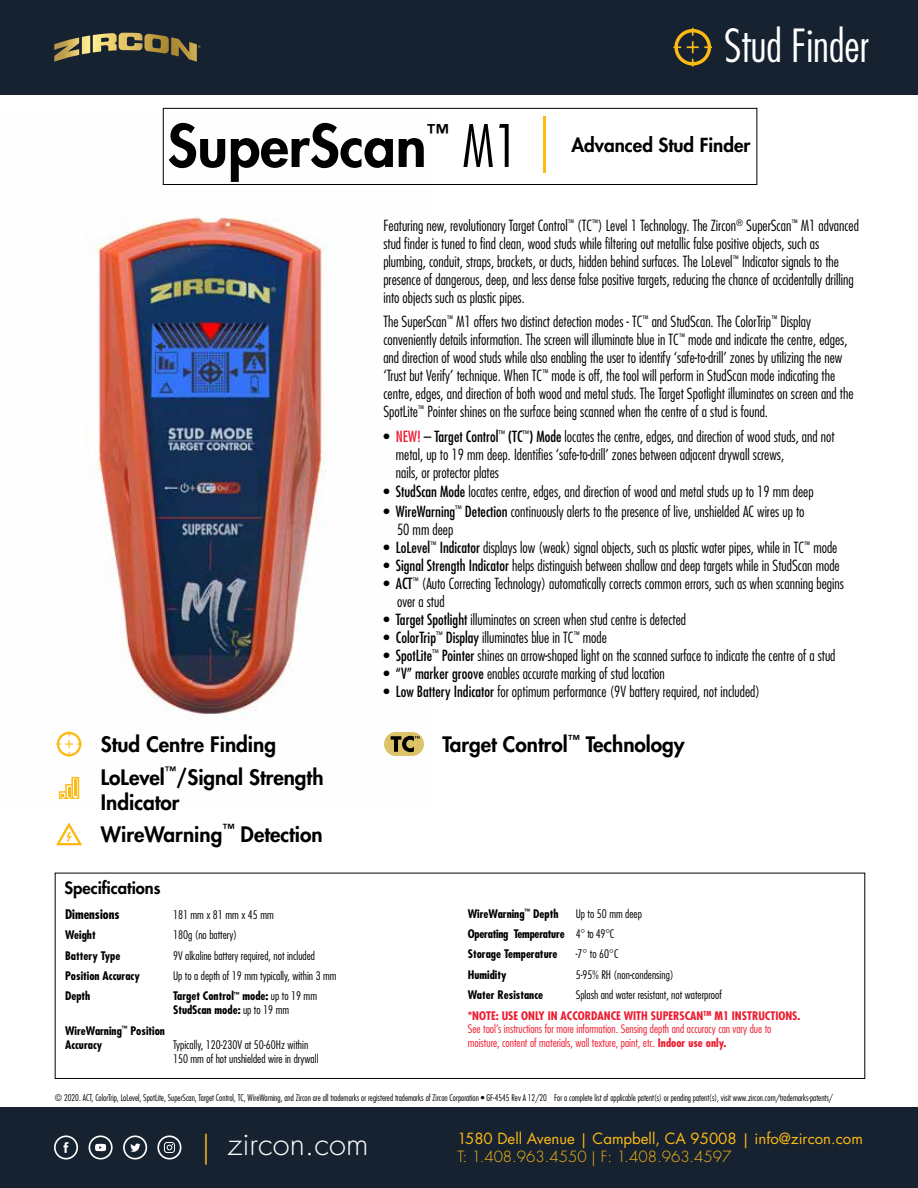
<style>
.page{position:relative;width:918px;height:1188px;background:#fff}
.page>*{position:absolute;margin:0;border:0;box-sizing:border-box;transform-origin:0 0}
.t1{font:800 57px "Futura";color:#000}
.t2{font:300 condensed 57px "Futura";color:#000}
.t3{font:300 condensed 44.4px "Futura";color:#fff}
.t4{font:300 30.9px "Futura";color:#fff}
.t5{font:300 30.9px "Futura";color:#fdba16}
.t6{font:800 22.5px "Futura";color:#000}
.t7{font:800 20.7px/24.9px "Futura";color:#000}
.t8{font:800 18.9px "Futura";color:#000}
.t9{font:800 16.5px "Futura";color:#000}
.t10{font:300 condensed 15px/18px "Futura";color:#000}
.t11{font:15px "Futura";color:#fdba16}
.t12{font:300 15px "Futura";color:#fdba16}
.t13{font:700 condensed 12.9px "Futura";color:#000;scale:1.04 1}
.t14{font:300 condensed 11.55px/13.8px "Futura";color:#000;scale:1.04 1}
.t15{font:700 condensed 11.55px/13.8px "Futura";color:#000;scale:1.04 1}
.t16{font:300 condensed 11.55px/13.8px "Futura";color:#ed1c2f;scale:1.04 1}
.t17{font:700 condensed 11.55px/20.4px "Futura";color:#ed1c2f;scale:1.04 1}
.t18{font:700 condensed 11.55px/20.4px "Futura";letter-spacing:-.02em;color:#000;scale:1.04 1}
.t19{font:800 11.4px "Futura";color:#000}
.t20{font:300 condensed 9px "Futura";color:#000}
.s1{font-stretch:normal;color:#fdba16}
.s2{font-weight:300}
.s3{font-weight:400;color:#ed1c2f}
.s4{font-weight:400}
.s5{font-weight:300;color:#000}
.s6{font-weight:700}
</style>
<div class="page">
<div style="left:0;top:1107px;width:918px;height:81px;background:#172230"></div>
<div style="left:0;top:0;width:918px;height:94px;background:#172230"></div>
<img style="left:171px;top:37px;width:26px;height:25px">
<img style="left:145px;top:34px;width:24px;height:19px">
<img style="left:93px;top:33px;width:24px;height:20px">
<img style="left:82px;top:35px;width:8px;height:19px">
<img style="left:54px;top:37px;width:25px;height:25px">
<img style="left:119px;top:33px;width:23px;height:17px">
<svg style="left:123px;top:1135px;width:24px;height:25px"></svg>
<svg style="left:54px;top:1135px;width:24px;height:25px"></svg>
<svg style="left:157px;top:1135px;width:24px;height:25px"></svg>
<svg style="left:89px;top:1135px;width:24px;height:25px"></svg>
<svg style="left:673px;top:28px;width:39px;height:39px"></svg>
<div style="left:55px;top:873px;width:810px;height:206px;border:1px solid #000"></div>
<img style="left:58px;top:116px;width:366px;height:683px">
<svg style="left:56px;top:823px;width:26px;height:22px"></svg>
<svg style="left:59px;top:777px;width:20px;height:22px"></svg>
<hr style="left:74px;top:780px;width:3px;height:16px;background:#fdba16">
<div style="left:55px;top:731px;width:28px;height:26px;background:#fff"></div>
<svg style="left:56px;top:731px;width:26px;height:26px"></svg>
<div style="left:163px;top:108px;width:594px;height:77px;border:1px solid #000"></div>
<div style="left:384px;top:732px;width:40px;height:24px;background:#dcc367;border-radius:12px"></div>
<svg style="left:391px;top:736px;width:29px;height:16px"></svg>
<h1 class="t1" style="left:167px;top:108px;width:261px">SuperScan</h1>
<h3 class="t6" style="left:427px;top:118px;width:24px">™</h3>
<h1 class="t2" style="left:462px;top:112px;width:93px">M1 <span class="s1">|</span></h1>
<h2 class="t3" style="left:724px;top:20px;width:146px">Stud Finder</h2>
<p class="t8" style="left:571px;top:132px;width:181px">Advanced Stud Finder</p>
<h3 class="t7" style="left:101px;top:731px;width:177px">Stud Centre Finding</h3>
<h3 class="t7" style="left:101px;top:765px;width:65px">LoLevel</h3>
<p class="t19" style="left:165px;top:763px;width:13px">™</p>
<h3 class="t7" style="left:101px;top:765px;width:224px;text-indent:75px">/Signal Strength<br>Indicator</h3>
<h3 class="t7" style="left:101px;top:821px;width:223px">WireWarning<sup>™</sup> Detection</h3>
<p class="t9" style="left:65px;top:876px;width:98px">Specifications</p>
<p class="t13" style="left:65px;top:906px;width:54px">Dimensions</p>
<p class="t14" style="left:173px;top:908px;width:98px">181 mm x 81 mm x 45 mm</p>
<p class="t15" style="left:65px;top:928px;width:31px">Weight</p>
<p class="t14" style="left:173px;top:928px;width:63px">180g (no battery)</p>
<p class="t15" style="left:65px;top:948px;width:55px">Battery Type</p>
<p class="t14" style="left:173px;top:949px;width:138px">9V alkaline battery required, not included</p>
<p class="t15" style="left:65px;top:969px;width:73px">Position Accuracy</p>
<p class="t14" style="left:173px;top:969px;width:159px">Up to a depth of 19 mm typically, within 3 mm</p>
<p class="t15" style="left:65px;top:989px;width:26px">Depth</p>
<p class="t15" style="left:173px;top:989px;width:140px">Target Control<sup>™</sup> mode: <span class="s2">up to 19 mm<br></span>StudScan mode: <span class="s2">up to 19 mm</span></p>
<p class="t15" style="left:65px;top:1024px;width:98px">WireWarning<sup>™</sup> Position<br>Accuracy</p>
<p class="t14" style="left:173px;top:1038px;width:141px">Typically, 120-230V at 50-60Hz within<br>150 mm of hot unshielded wire in drywall</p>
<p class="t10" style="left:383px;top:216px;width:477px">Featuring new, revolutionary Target Control<sup>™</sup> (TC<sup>™</sup>) Level 1 Technology. The Zircon<sup>®</sup> SuperScan<sup>™</sup> M1 advanced stud finder is tuned to find clean, wood studs while filtering out metallic false positive objects, such as plumbing, conduit, straps, brackets, or ducts, hidden behind surfaces. The LoLevel<sup>™</sup> Indicator signals to the presence of dangerous, deep, and less dense false positive targets, reducing the chance of accidentally drilling into objects such as plastic pipes.</p>
<p class="t10" style="left:383px;top:313px;width:472px">The SuperScan<sup>™</sup> M1 offers two distinct detection modes - TC<sup>™</sup> and StudScan. The ColorTrip<sup>™</sup> Display conveniently details information. The screen will illuminate blue in TC<sup>™</sup> mode and indicate the centre, edges, and direction of wood studs while also enabling the user to identify ‘safe-to-drill’ zones by utilizing the new ‘Trust but Verify’ technique. When TC<sup>™</sup> mode is off, the tool will perform in StudScan mode indicating the centre, edges, and direction of both wood and metal studs. The Target Spotlight illuminates on screen and the SpotLite<sup>™</sup> Pointer shines on the surface being scanned when the centre of a stud is found.</p>
<p class="t10" style="left:396px;top:428px;width:440px;text-indent:-12px">• <span class="s3">NEW!</span> – <span class="s4">Target Control</span><sup>™</sup> <span class="s4">(TC</span><sup>™</sup><span class="s4">) Mode</span> locates the centre, edges, and direction of wood studs, and not metal, up to 19 mm deep. Identifies ‘safe-to-drill’ zones between adjacent drywall screws,<br>nails, or protector plates</p>
<p class="t10" style="left:383px;top:482px;width:432px">• <span class="s4">StudScan Mode</span> locates centre, edges, and direction of wood and metal studs up to 19 mm deep</p>
<p class="t10" style="left:397px;top:503px;width:409px;text-indent:-14px">• <span class="s4">WireWarning</span><sup>™</sup> <span class="s4">Detection</span> continuously alerts to the presence of live, unshielded AC wires up to<br>50 mm deep</p>
<p class="t10" style="left:383px;top:539px;width:456px">• <span class="s4">LoLevel</span><sup>™</sup> <span class="s4">Indicator</span> displays low (weak) signal objects, such as plastic water pipes, while in TC<sup>™</sup> mode</p>
<p class="t10" style="left:383px;top:557px;width:458px">• <span class="s4">Signal Strength Indicator</span> helps distinguish between shallow and deep targets while in StudScan mode</p>
<p class="t10" style="left:397px;top:575px;width:448px;text-indent:-14px">• <span class="s4">ACT</span><sup>™</sup> (Auto Correcting Technology) automatically corrects common errors, such as when scanning begins over a stud</p>
<p class="t10" style="left:383px;top:611px;width:304px">• <span class="s4">Target Spotlight</span> illuminates on screen when stud centre is detected</p>
<p class="t10" style="left:383px;top:629px;width:225px">• <span class="s4">ColorTrip</span><sup>™</sup> <span class="s4">Display</span> illuminates blue in TC<sup>™</sup> mode</p>
<p class="t10" style="left:383px;top:647px;width:454px">• <span class="s4">SpotLite</span><sup>™</sup> <span class="s4">Pointer</span> shines an arrow-shaped light on the scanned surface to indicate the centre of a stud</p>
<p class="t10" style="left:383px;top:665px;width:283px">• <span class="s4">“V” marker groove</span> enables accurate marking of stud location</p>
<p class="t10" style="left:383px;top:683px;width:378px">• <span class="s4">Low Battery Indicator</span> for optimum performance (9V battery required, not included)</p>
<h3 class="t7" style="left:443px;top:732px;width:244px">Target Control<sup>™</sup> Technology</h3>
<p class="t15" style="left:468px;top:907px;width:89px">WireWarning<sup>™</sup> Depth</p>
<p class="t18" style="left:468px;top:903px;width:169px;text-indent:108px"><span class="s2">Up to 50 mm deep<br></span>Operating Temperature <span class="s2">4° to 49°C<br></span>Storage Temperature</p>
<p class="t14" style="left:576px;top:947px;width:42px">-7° to 60°C</p>
<p class="t15" style="left:468px;top:968px;width:39px">Humidity</p>
<p class="t14" style="left:576px;top:968px;width:96px">5-95% RH (non-condensing)</p>
<p class="t15" style="left:468px;top:988px;width:74px">Water Resistance</p>
<p class="t17" style="left:468px;top:985px;width:321px;text-indent:108px"><span class="s5">Splash and water resistant, not waterproof<br></span>*NOTE: USE ONLY IN ACCORDANCE WITH SUPERSCAN<sup>TM</sup> M1 INSTRUCTIONS.</p>
<p class="t16" style="left:468px;top:1022px;width:294px">See tool’s instructions for more information. Sensing depth and accuracy can vary due to moisture, content of materials, wall texture, paint, etc. <span class="s6">Indoor use only.</span></p>
<p class="t20" style="left:55px;top:1092px;width:494px">© 2020. ACT, ColorTrip, LoLevel, SpotLite, SuperScan, Target Control, TC, WireWarning, and Zircon are all trademarks or registered trademarks of Zircon Corporation • GF-4545 Rev A 12/20</p>
<p class="t20" style="left:554px;top:1092px;width:280px">For a complete list of applicable patent(s) or pending patent(s), visit www.zircon.com/trademarks-patents/</p>
<p class="t11" style="left:457px;top:1129px;width:407px">1580 Dell Avenue | Campbell, CA 95008 | info@zircon.com</p>
<h3 class="t5" style="left:201px;top:1128px;width:11px">|</h3>
<h3 class="t4" style="left:228px;top:1125px;width:142px">zircon.com</h3>
<p class="t12" style="left:457px;top:1148px;width:276px">T: 1.408.963.4550 | F: 1.408.963.4597</p>
</div>
